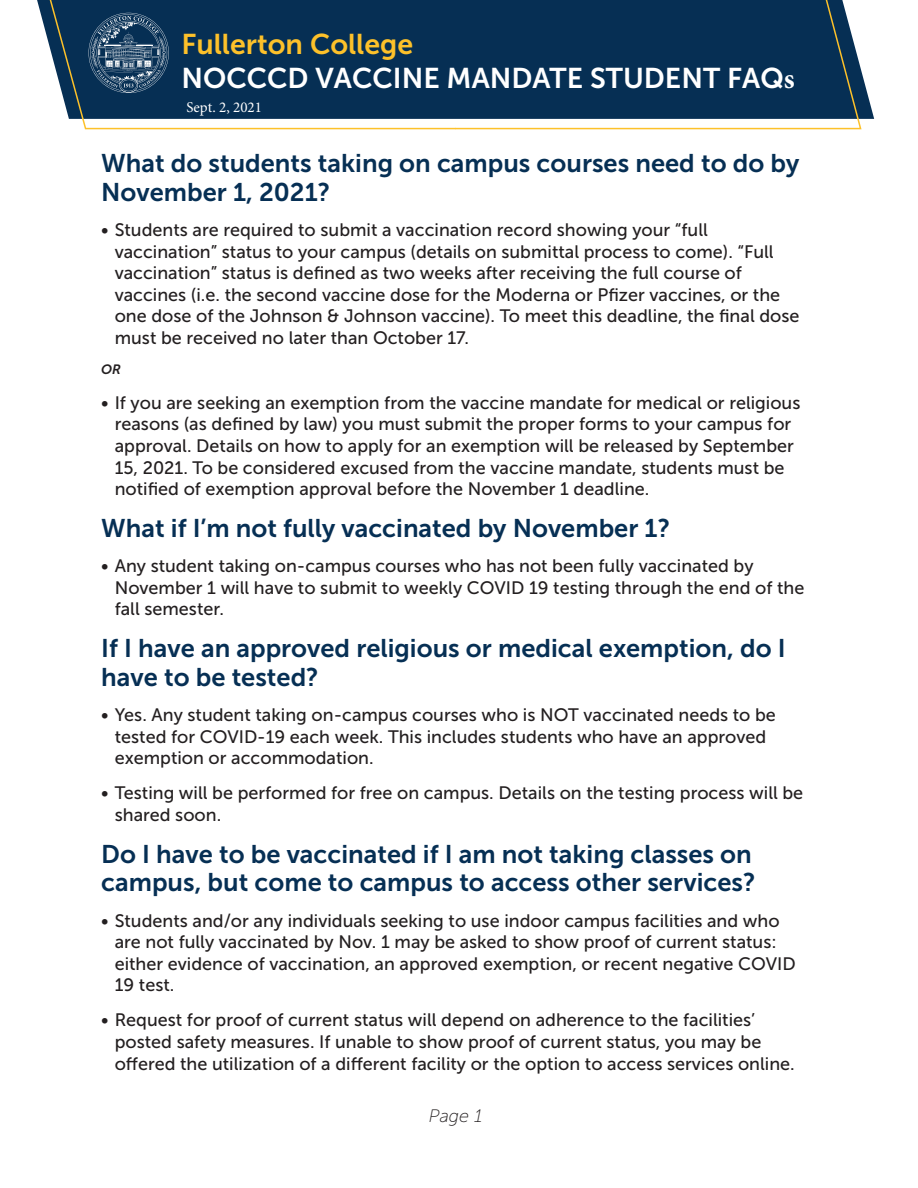
<style>
.page{position:relative;width:918px;height:1188px;background:#fff}
.page>*{position:absolute;margin:0;border:0;box-sizing:border-box;transform-origin:0 0}
.t1{font:28.5px/34.2px "Museo Sans 700";color:#fff}
.Question{font:25.5px/28.5px "Museo Sans 700";color:#062f54}
.answer{font:18px/21.6px "Museo Sans 500";color:#231f20}
.answer-2{font:italic 18px "Museo Sans 100";color:#231f20}
.t2{font:15px "Minion Pro";color:#fff}
.t3{font:italic 13.5px "Museo Sans 700";color:#231f20}
.s1{color:#fdc12a}
.s2{font-family:"Minion Pro";font-weight:700}
</style>
<div class="page">
<svg style="left:37px;top:0;width:837px;height:119px"></svg>
<svg style="left:46px;top:0;width:408px;height:130px;background:#264967"></svg>
<svg style="left:454px;top:0;width:409px;height:130px;background:#1f4362"></svg>
<p class="t1" style="left:181px;top:27px;width:615px"><span class="s1">Fullerton College<br></span>NOCCCD VACCINE MANDATE STUDENT FAQ<span class="s2">s</span></p>
<p class="t2" style="left:186px;top:97px;width:77px">Sept. 2, 2021</p>
<p class="Question" style="left:101px;top:149px;width:700px">What do students taking on campus courses need to do by<br>November 1, 2021?</p>
<p class="answer" style="left:115px;top:219px;width:686px;text-indent:-14px">• Students are required to submit a vaccination record showing your “full vaccination” status to your campus (details on submittal process to come). “Full vaccination” status is defined as two weeks after receiving the full course of vaccines (i.e. the second vaccine dose for the Moderna or Pfizer vaccines, or the one dose of the Johnson &amp; Johnson vaccine). To meet this deadline, the final dose must be received no later than October 17.</p>
<p class="t3" style="left:101px;top:361px;width:21px">OR</p>
<p class="answer" style="left:115px;top:392px;width:687px;text-indent:-14px">• If you are seeking an exemption from the vaccine mandate for medical or religious reasons (as defined by law) you must submit the proper forms to your campus for approval. Details on how to apply for an exemption will be released by September 15, 2021. To be considered excused from the vaccine mandate, students must be notified of exemption approval before the November 1 deadline.</p>
<p class="Question" style="left:101px;top:514px;width:570px">What if I’m not fully vaccinated by November 1?</p>
<p class="answer" style="left:115px;top:555px;width:691px;text-indent:-14px">• Any student taking on-campus courses who has not been fully vaccinated by<br>November 1 will have to submit to weekly COVID 19 testing through the end of the fall semester.</p>
<p class="Question" style="left:101px;top:634px;width:686px">If I have an approved religious or medical exemption, do I have to be tested?</p>
<p class="answer" style="left:115px;top:704px;width:663px;text-indent:-14px">• Yes. Any student taking on-campus courses who is NOT vaccinated needs to be tested for COVID-19 each week. This includes students who have an approved exemption or accommodation.</p>
<p class="answer" style="left:115px;top:782px;width:690px;text-indent:-14px">• Testing will be performed for free on campus. Details on the testing process will be shared soon.</p>
<p class="Question" style="left:101px;top:840px;width:656px">Do I have to be vaccinated if I am not taking classes on campus, but come to campus to access other services?</p>
<p class="answer" style="left:115px;top:910px;width:682px;text-indent:-14px">• Students and/or any individuals seeking to use indoor campus facilities and who are not fully vaccinated by Nov. 1 may be asked to show proof of current status: either evidence of vaccination, an approved exemption, or recent negative COVID 19 test.</p>
<p class="answer" style="left:115px;top:1009px;width:682px;text-indent:-14px">• Request for proof of current status will depend on adherence to the facilities’ posted safety measures. If unable to show proof of current status, you may be offered the utilization of a different facility or the option to access services online.</p>
<p class="answer-2" style="left:429px;top:1106px;width:55px">Page 1</p>
</div>
